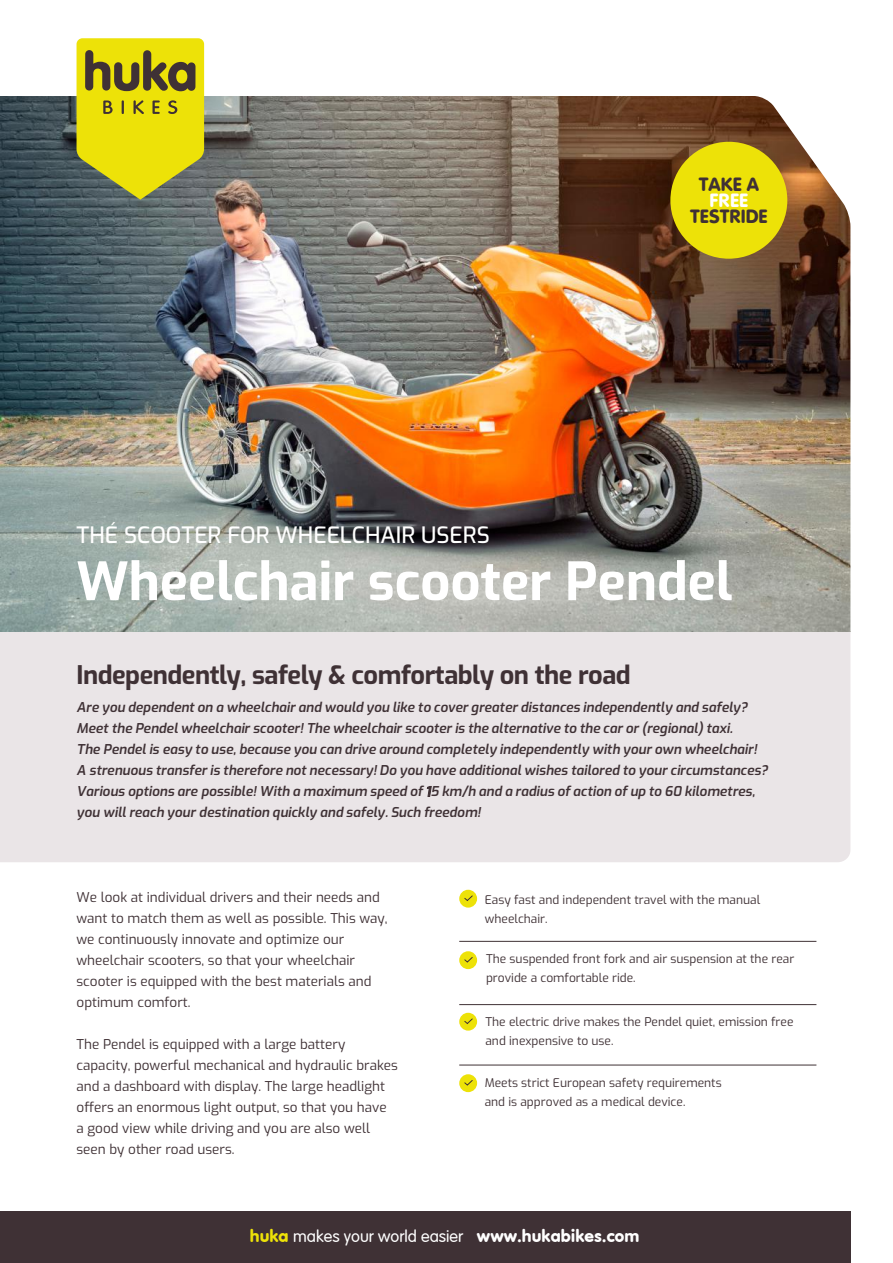
<style>
.page{position:relative;width:893px;height:1263px;background:#fff}
.page>*{position:absolute;margin:0;border:0;box-sizing:border-box;transform-origin:0 0}
.t1{font:700 52.5px "Exo";color:#fff}
.t2{font:700 25.5px "Exo";letter-spacing:-.02em;color:#3f3135}
.t3{font:500 22.5px "Exo";color:#fff}
.t4{font:20.1px "VAG Rundschrift D";color:#3f3135}
.t5{font:20.1px "VAG Rundschrift D";color:#fff}
.t6{font:300 16.5px "VAG Rounded";color:#fff}
.t7{font:italic 600 13.5px/21px "Exo";color:#3f3135}
.t8{font:13.5px/21px "Exo";color:#3f3135}
.t9{font:12px/18.8px "Exo";color:#3f3135}
.t10{font:12px/18.8px "Exo";color:#3f3135}
.s1{font-family:"VAG Rundschrift D";font-weight:400;font-size:18px;color:#ede208}
.s2{font-family:"VAG Rundschrift D";font-weight:400;font-size:18px}
</style>
<div class="page">
<div style="left:0;top:632px;width:850px;height:230px;background:#eae5e7"></div>
<div style="left:0;top:1212px;width:850px;height:51px;background:#3f3135"></div>
<div style="left:459px;top:890px;width:18px;height:18px;background:#ede208;border-radius:50%"></div>
<svg style="left:464px;top:895px;width:9px;height:6px"></svg>
<div style="left:459px;top:951px;width:18px;height:18px;background:#ede208;border-radius:50%"></div>
<svg style="left:464px;top:957px;width:9px;height:6px"></svg>
<div style="left:459px;top:1013px;width:18px;height:18px;background:#ede208;border-radius:50%"></div>
<svg style="left:464px;top:1018px;width:9px;height:6px"></svg>
<hr style="left:459px;top:1004px;width:357px;height:1px;background:#3f3135">
<div style="left:459px;top:1074px;width:18px;height:18px;background:#ede208;border-radius:50%"></div>
<svg style="left:464px;top:1080px;width:9px;height:6px"></svg>
<hr style="left:459px;top:1065px;width:357px;height:1px;background:#3f3135">
<img style="left:0;top:42px;width:851px;height:589px">
<svg style="left:77px;top:38px;width:127px;height:162px;background:#c3bb1b"></svg>
<div style="left:670px;top:142px;width:117px;height:117px;background:#ede208;border-radius:50%"></div>
<hr style="left:459px;top:941px;width:357px;height:1px;background:#3f3135">
<h3 class="t4" style="left:699px;top:172px;width:62px">TAKE A</h3>
<h3 class="t5" style="left:709px;top:188px;width:41px">FREE</h3>
<h3 class="t4" style="left:690px;top:205px;width:79px">TESTRIDE</h3>
<h3 class="t3" style="left:77px;top:518px;width:415px">THÉ SCOOTER FOR WHEELCHAIR USERS</h3>
<h1 class="t1" style="left:77px;top:541px;width:657px">Wheelchair scooter Pendel</h1>
<h2 class="t2" style="left:77px;top:655px;width:556px">Independently, safely &amp; comfortably on the road</h2>
<p class="t7" style="left:77px;top:696px;width:693px">Are you dependent on a wheelchair and would you like to cover greater distances independently and safely?<br>Meet the Pendel wheelchair scooter! The wheelchair scooter is the alternative to the car or (regional) taxi.<br>The Pendel is easy to use, because you can drive around completely independently with your own wheelchair!<br>A strenuous transfer is therefore not necessary! Do you have additional wishes tailored to your circumstances?<br>Various options are possible! With a maximum speed of 15 km/h and a radius of action of up to 60 kilometres, you will reach your destination quickly and safely. Such freedom!</p>
<p class="t8" style="left:77px;top:886px;width:312px">We look at individual drivers and their needs and want to match them as well as possible. This way, we continuously innovate and optimize our wheelchair scooters, so that your wheelchair scooter is equipped with the best materials and optimum comfort.</p>
<p class="t8" style="left:77px;top:1033px;width:323px">The Pendel is equipped with a large battery capacity, powerful mechanical and hydraulic brakes and a dashboard with display. The large headlight offers an enormous light output, so that you have<br>a good view while driving and you are also well seen by other road users.</p>
<p class="t10" style="left:485px;top:889px;width:277px">Easy fast and independent travel with the manual wheelchair.</p>
<p class="t9" style="left:486px;top:949px;width:310px">The suspended front fork and air suspension at the rear provide a comfortable ride.</p>
<p class="t9" style="left:485px;top:1012px;width:310px">The electric drive makes the Pendel quiet, emission free and inexpensive to use.</p>
<p class="t9" style="left:485px;top:1073px;width:239px">Meets strict European safety requirements and is approved as a medical device.</p>
<p class="t6" style="left:250px;top:1227px;width:391px"><span class="s1">huka</span> makes your world easier <span class="s2">www.hukabikes.com</span></p>
</div>
